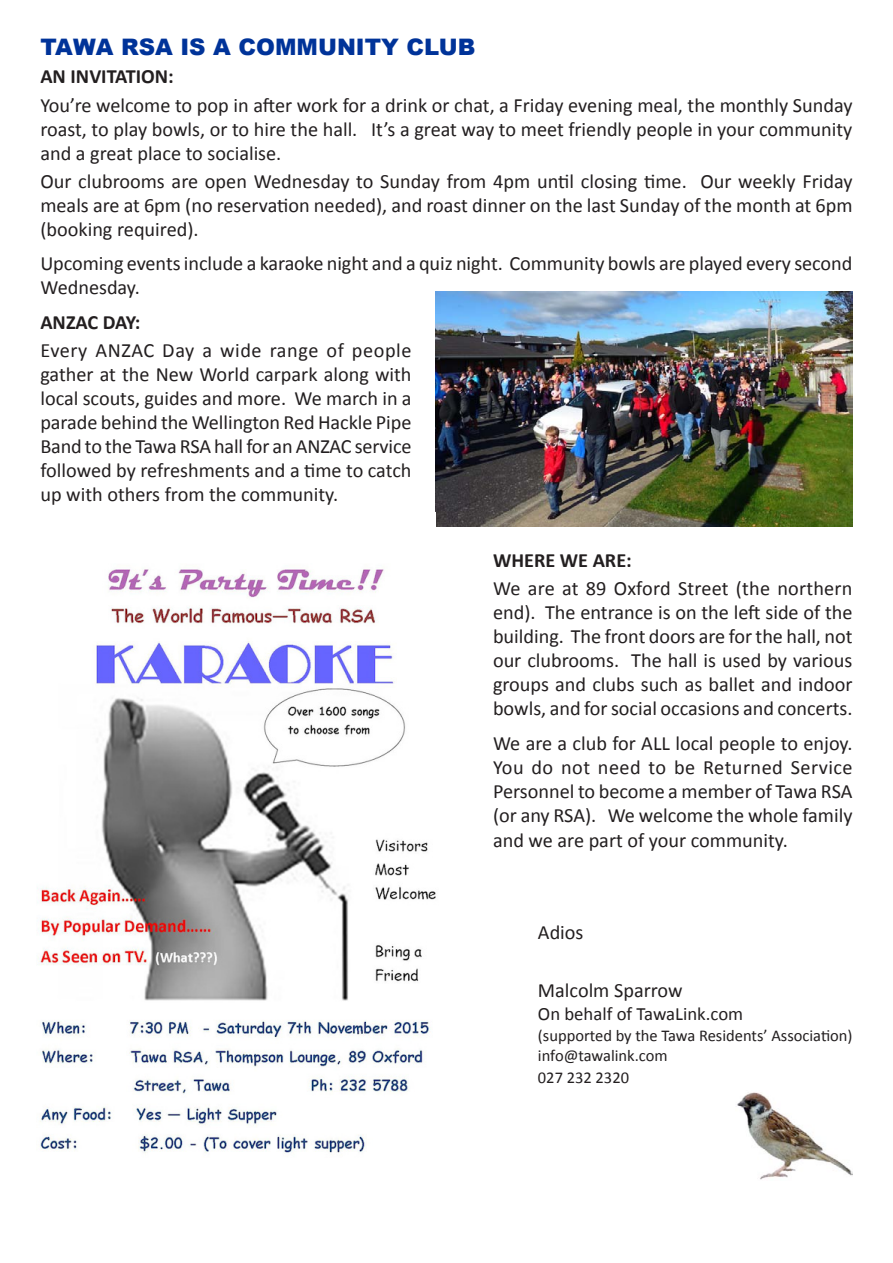
<style>
.page{position:relative;width:893px;height:1263px;background:#fff}
.page>*{position:absolute;margin:0;border:0;box-sizing:border-box;transform-origin:0 0}
.t1{font:900 22.8px "Arial";color:#039}
.t2{font:20.25px/24px "Calibri";color:#231f20;text-align:justify}
.t3{font:700 20.25px "Calibri";color:#231f20}
.t4{font:18.75px "Calibri";color:#231f20}
.t5{font:16.5px "Calibri";color:#231f20}
</style>
<div class="page">
<img style="left:37px;top:526px;width:446px;height:627px">
<img style="left:435px;top:292px;width:418px;height:234px">
<img style="left:737px;top:1092px;width:115px;height:88px">
<div style="left:0;top:512px;width:435px;height:28px;background:#fff"></div>
<p class="t1" style="left:40px;top:30px;width:436px">TAWA RSA IS A COMMUNITY CLUB</p>
<p class="t3" style="left:40px;top:64px;width:135px">AN INVITATION:</p>
<p class="t2" style="left:40px;top:92px;width:814px">You’re welcome to pop in after work for a drink or chat, a Friday evening meal, the monthly Sunday roast, to play bowls, or to hire the hall. It’s a great way to meet friendly people in your community and a great place to socialise.</p>
<p class="t2" style="left:40px;top:168px;width:814px">Our clubrooms are open Wednesday to Sunday from 4pm until closing time. Our weekly Friday meals are at 6pm (no reservation needed), and roast dinner on the last Sunday of the month at 6pm (booking required).</p>
<p class="t2" style="left:40px;top:251px;width:813px">Upcoming events include a karaoke night and a quiz night. Community bowls are played every second<br>Wednesday.</p>
<p class="t3" style="left:40px;top:309px;width:102px">ANZAC DAY:</p>
<p class="t2" style="left:40px;top:337px;width:373px">Every ANZAC Day a wide range of people gather at the New World carpark along with local scouts, guides and more. We march in a parade behind the Wellington Red Hackle Pipe Band to the Tawa RSA hall for an ANZAC service followed by refreshments and a time to catch up with others from the community.</p>
<p class="t3" style="left:493px;top:547px;width:140px">WHERE WE ARE:</p>
<p class="t2" style="left:493px;top:575px;width:361px">We are at 89 Oxford Street (the northern end). The entrance is on the left side of the building. The front doors are for the hall, not our clubrooms. The hall is used by various groups and clubs such as ballet and indoor bowls, and for social occasions and concerts.</p>
<p class="t2" style="left:493px;top:730px;width:361px">We are a club for ALL local people to enjoy.<br>You do not need to be Returned Service Personnel to become a member of Tawa RSA (or any RSA). We welcome the whole family and we are part of your community.</p>
<p class="t2" style="left:538px;top:919px;width:47px">Adios</p>
<p class="t2" style="left:538px;top:978px;width:146px">Malcolm Sparrow</p>
<p class="t4" style="left:538px;top:1002px;width:207px">On behalf of TawaLink.com</p>
<p class="t5" style="left:538px;top:1025px;width:316px">(supported by the Tawa Residents’ Association)</p>
<p class="t5" style="left:538px;top:1045px;width:131px">info@tawalink.com</p>
<p class="t5" style="left:538px;top:1067px;width:93px">027 232 2320</p>
</div>
